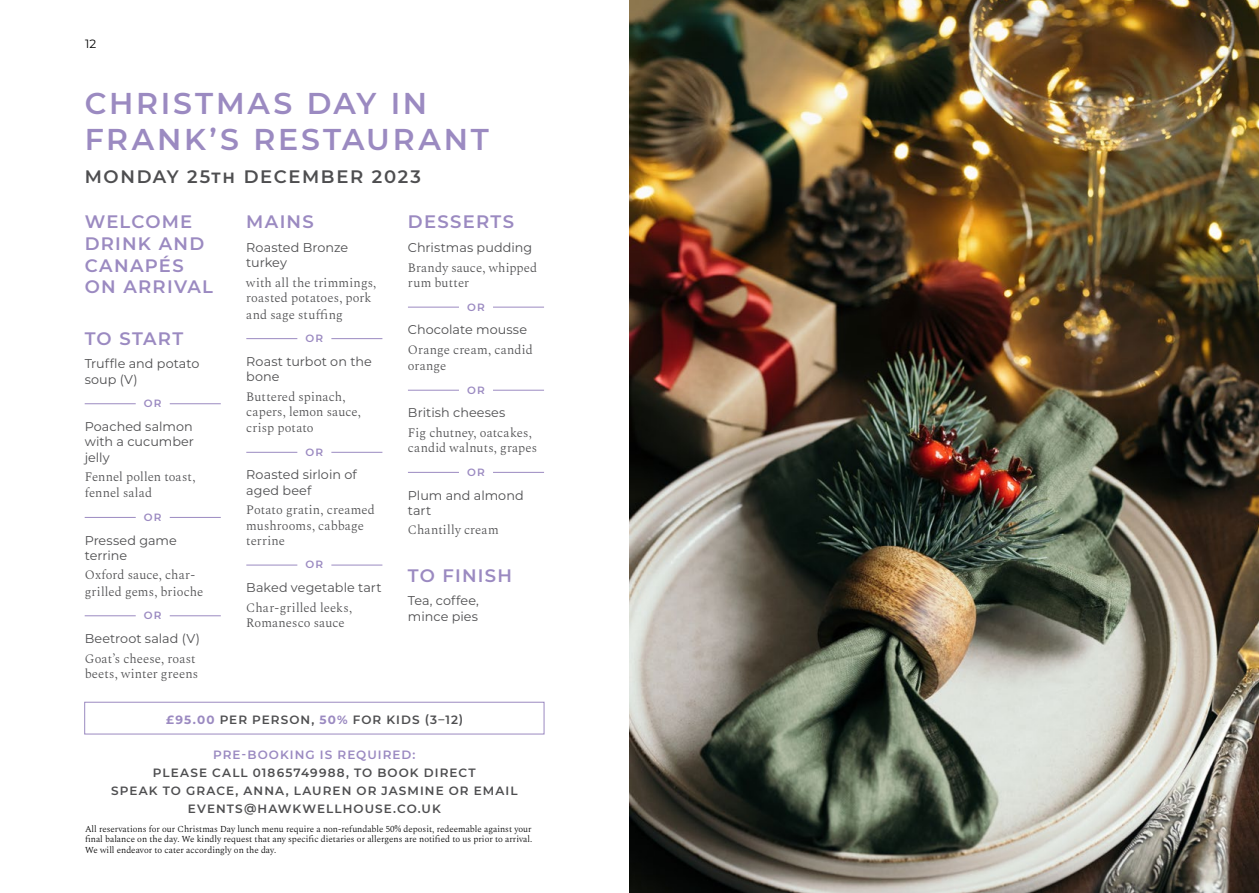
<style>
.page{position:relative;width:1259px;height:893px;background:#fff}
.page>*{position:absolute;margin:0;border:0;box-sizing:border-box;transform-origin:0 0}
.t1{font:600 30px/36px "Montserrat";letter-spacing:.09em;color:#9b8ac1}
.t2{font:600 18px/21.6px "Montserrat";letter-spacing:.07em;color:#9b8ac1}
.t3{font:600 18px "Montserrat";letter-spacing:.09em;color:#4e4e50}
.t4{font:300 12.75px/15.3px "Spectral";letter-spacing:.01em;color:#4e4e50}
.t5{font:12.75px/15.3px "Montserrat";letter-spacing:.005em;color:#4e4e50}
.t6{font:600 12px/18px "Montserrat";letter-spacing:.09em;color:#4e4e50;text-align:center}
.t7{font:600 12px "Montserrat";letter-spacing:.09em;color:#9b8ac1}
.t8{font:12px "Montserrat";color:#000}
.t9{font:600 10.5px "Montserrat";letter-spacing:.095em;color:#9b8ac1}
.t10{font:300 9px/10.8px "Spectral";color:#000;text-align:justify}
.s1{font-weight:700;color:#9b8ac1}
</style>
<div class="page">
<img style="left:630px;top:0;width:629px;height:893px">
<div style="left:84px;top:702px;width:460px;height:32px;border:1px solid #9b8ac1"></div>
<hr style="left:85px;top:403px;width:51px;height:1px;background:#9b8ac1">
<hr style="left:170px;top:403px;width:51px;height:1px;background:#9b8ac1">
<hr style="left:85px;top:517px;width:51px;height:1px;background:#9b8ac1">
<hr style="left:170px;top:517px;width:51px;height:1px;background:#9b8ac1">
<hr style="left:85px;top:615px;width:51px;height:1px;background:#9b8ac1">
<hr style="left:170px;top:615px;width:51px;height:1px;background:#9b8ac1">
<hr style="left:246px;top:338px;width:51px;height:1px;background:#9b8ac1">
<hr style="left:331px;top:338px;width:51px;height:1px;background:#9b8ac1">
<hr style="left:246px;top:452px;width:51px;height:1px;background:#9b8ac1">
<hr style="left:331px;top:452px;width:51px;height:1px;background:#9b8ac1">
<hr style="left:246px;top:565px;width:51px;height:1px;background:#9b8ac1">
<hr style="left:331px;top:565px;width:51px;height:1px;background:#9b8ac1">
<hr style="left:408px;top:307px;width:51px;height:1px;background:#9b8ac1">
<hr style="left:493px;top:307px;width:51px;height:1px;background:#9b8ac1">
<hr style="left:408px;top:390px;width:51px;height:1px;background:#9b8ac1">
<hr style="left:493px;top:390px;width:51px;height:1px;background:#9b8ac1">
<hr style="left:408px;top:472px;width:51px;height:1px;background:#9b8ac1">
<hr style="left:493px;top:472px;width:51px;height:1px;background:#9b8ac1">
<p class="t8" style="left:85px;top:36px;width:13px">12</p>
<h1 class="t1" style="left:85px;top:84px;width:406px">CHRISTMAS DAY IN<br>FRANK’S RESTAURANT</h1>
<h2 class="t3" style="left:85px;top:163px;width:338px">MONDAY 25th DECEMBER 2023</h2>
<h2 class="t2" style="left:85px;top:210px;width:130px">WELCOME<br>DRINK AND<br>CANAPÉS<br>ON ARRIVAL</h2>
<h2 class="t2" style="left:85px;top:327px;width:100px">TO START</h2>
<p class="t5" style="left:85px;top:356px;width:116px">Truffle and potato soup (V)</p>
<p class="t9" style="left:144px;top:396px;width:19px">OR</p>
<p class="t5" style="left:85px;top:418px;width:111px;text-align:justify">Poached salmon with a cucumber jelly</p>
<p class="t4" style="left:85px;top:469px;width:112px;line-height:16.2px">Fennel pollen toast, fennel salad</p>
<p class="t9" style="left:144px;top:510px;width:19px">OR</p>
<p class="t5" style="left:85px;top:532px;width:94px">Pressed game terrine</p>
<p class="t4" style="left:85px;top:567px;width:120px;line-height:16.2px">Oxford sauce, char&shy;grilled gems, brioche</p>
<p class="t9" style="left:144px;top:608px;width:19px">OR</p>
<p class="t5" style="left:85px;top:630px;width:117px">Beetroot salad (V)</p>
<p class="t4" style="left:85px;top:651px;width:115px">Goat’s cheese, roast beets, winter greens</p>
<h2 class="t2" style="left:246px;top:210px;width:69px">MAINS</h2>
<p class="t5" style="left:246px;top:240px;width:103px">Roasted Bronze turkey</p>
<p class="t4" style="left:246px;top:275px;width:132px;line-height:15.8px">with all the trimmings, roasted potatoes, pork and sage stuffing</p>
<p class="t9" style="left:306px;top:331px;width:19px">OR</p>
<p class="t5" style="left:246px;top:353px;width:127px">Roast turbot on the bone</p>
<p class="t4" style="left:246px;top:389px;width:116px;line-height:15.8px">Buttered spinach, capers, lemon sauce, crisp potato</p>
<p class="t9" style="left:306px;top:444px;width:19px">OR</p>
<p class="t5" style="left:246px;top:467px;width:112px">Roasted sirloin of aged beef</p>
<p class="t4" style="left:246px;top:503px;width:130px">Potato gratin, creamed mushrooms, cabbage terrine</p>
<p class="t9" style="left:306px;top:557px;width:19px">OR</p>
<p class="t5" style="left:246px;top:580px;width:137px">Baked vegetable tart</p>
<p class="t4" style="left:246px;top:600px;width:107px">Char-grilled leeks,<br>Romanesco sauce</p>
<h2 class="t2" style="left:408px;top:210px;width:108px">DESSERTS</h2>
<p class="t5" style="left:408px;top:240px;width:126px">Christmas pudding</p>
<p class="t4" style="left:408px;top:260px;width:131px">Brandy sauce, whipped rum butter</p>
<p class="t9" style="left:467px;top:299px;width:19px">OR</p>
<p class="t5" style="left:408px;top:322px;width:121px">Chocolate mousse</p>
<p class="t4" style="left:408px;top:342px;width:126px;line-height:16.2px">Orange cream, candid orange</p>
<p class="t9" style="left:467px;top:382px;width:19px">OR</p>
<p class="t5" style="left:408px;top:405px;width:99px">British cheeses</p>
<p class="t4" style="left:408px;top:425px;width:131px">Fig chutney, oatcakes, candid walnuts, grapes</p>
<p class="t9" style="left:467px;top:465px;width:19px">OR</p>
<p class="t5" style="left:408px;top:487px;width:117px">Plum and almond tart</p>
<p class="t4" style="left:408px;top:523px;width:92px">Chantilly cream</p>
<h2 class="t2" style="left:408px;top:563px;width:106px">TO FINISH</h2>
<p class="t5" style="left:408px;top:593px;width:72px">Tea, coffee, mince pies</p>
<p class="t6" style="left:166px;top:710px;width:299px"><span class="s1">£95.00</span> PER PERSON, <span class="s1">50%</span> FOR KIDS (3–12)</p>
<p class="t7" style="left:213px;top:746px;width:204px">PRE-BOOKING IS REQUIRED:</p>
<p class="t6" style="left:111px;top:763px;width:408px">PLEASE CALL 01865749988, TO BOOK DIRECT<br>SPEAK TO GRACE, ANNA, LAUREN OR JASMINE OR EMAIL<br>EVENTS@HAWKWELLHOUSE.CO.UK</p>
<p class="t10" style="left:85px;top:823px;width:449px">All reservations for our Christmas Day lunch menu require a non-refundable 50% deposit, redeemable against your final balance on the day. We kindly request that any specific dietaries or allergens are notified to us prior to arrival.<br>We will endeavor to cater accordingly on the day.</p>
</div>
